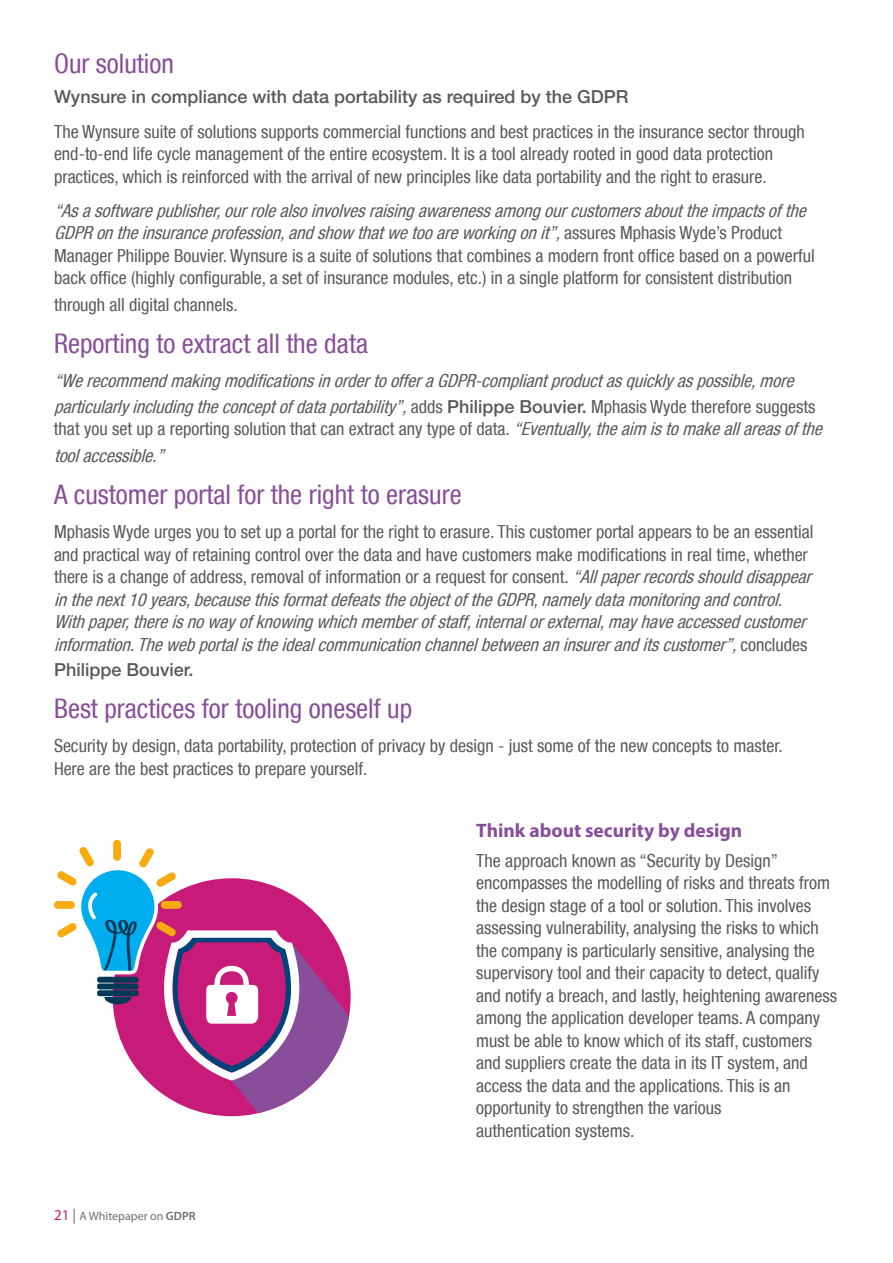
<style>
.page{position:relative;width:893px;height:1263px;background:#fff}
.page>*{position:absolute;margin:0;border:0;box-sizing:border-box;transform-origin:0 0}
.t1{font:condensed 27px "Helvetica Neue";color:#884e99}
.t2{font:700 19.5px "Myriad Pro";color:#884e99}
.t3{font:condensed 18px/22.5px "Helvetica Neue";color:#58595b}
.t4{font:italic condensed 18px/22.5px "Helvetica Neue";color:#58595b}
.t5{font:500 18px "Helvetica Neue";color:#58595b}
.t6{font:12px "Myriad Pro";color:#6d6e71}
.s1{font-style:italic}
.s2{font-style:normal}
.s3{font-weight:500;font-style:normal;font-stretch:normal}
.s4{font-size:15px;color:#c81a78}
.s5{font-size:15px}
.s6{font-weight:600}
</style>
<div class="page">
<svg style="left:57px;top:846px;width:292px;height:267px"></svg>
<div style="left:113px;top:840px;width:8px;height:21px;border:5px solid #f7ab0f"></div>
<div style="left:54px;top:901px;width:21px;height:8px;border:5px solid #f7ab0f"></div>
<h1 class="t1" style="left:54px;top:48px;width:121px">Our solution</h1>
<p class="t5" style="left:54px;top:86px;width:576px">Wynsure in compliance with data portability as required by the GDPR</p>
<p class="t3" style="left:54px;top:120px;width:752px">The Wynsure suite of solutions supports commercial functions and best practices in the insurance sector through end-to-end life cycle management of the entire ecosystem. It is a tool already rooted in good data protection practices, which is reinforced with the arrival of new principles like data portability and the right to erasure.</p>
<p class="t3" style="left:54px;top:199px;width:762px"><span class="s1">“Asasoftwarepublisher,ourrolealsoinvolvesraisingawarenessamongourcustomersabouttheimpactsofthe GDPRontheinsuranceprofession,andshow thatwetooareworkingonit”,</span>a s s u r e s M p h a s i s W y d e ’ s P r o d u c t Manager Philippe Bouvier. Wynsure is a suite of solutions that combines a modern front office based on a powerful back office (highly configurable, a set of insurance modules, etc.) in a single platform for consistent distribution</p>
<p class="t3" style="left:54px;top:294px;width:185px">through all digital channels.</p>
<h1 class="t1" style="left:54px;top:328px;width:316px">Reporting to extract all the data</h1>
<p class="t4" style="left:54px;top:368px;width:763px;line-height:25.5px">“WerecommendmakingmodificationsinordertoofferaGDPR-compliantproductasquicklyaspossible,more particularlyincludingtheconceptofdataportability”,<span class="s2">a d d s</span> <span class="s3">P h i l i p p e B o u v i e r.</span> <span class="s2">M p h a s i s W y d e t h e r e f o r e s u g g e s t s</span></p>
<p class="t3" style="left:54px;top:415px;width:775px;line-height:27px">that you set up a reporting solution that can extract any type of data. <span class="s1">“Eventually,theaim istomakeallareasofthe toolaccessible.”</span></p>
<h1 class="t1" style="left:54px;top:479px;width:409px">A customer portal for the right to erasure</h1>
<p class="t4" style="left:54px;top:520px;width:764px"><span class="s2">Mphasis Wyde urges you to set up a portal for the right to erasure. This customer portal appears to be an essential and practical way of retaining control over the data and have customers make modifications in real time, whether there is a change of address, removal of information or a request for consent.</span> “Allpaperrecordsshoulddisappear inthenext10years,becausethisformatdefeatstheobjectoftheGDPR,namelydatamonitoringandcontrol.<br>Withpaper,thereisnowayofknowingwhichmemberofstaff,internalorexternal,mayhaveaccessedcustomer information.Thewebportalistheidealcommunicationchannelbetweenaninsureranditscustomer”,<span class="s2">c o n c l u d e s</span></p>
<p class="t5" style="left:54px;top:659px;width:141px">Philippe Bouvier.</p>
<h1 class="t1" style="left:54px;top:693px;width:360px">Best practices for tooling oneself up</h1>
<p class="t3" style="left:54px;top:734px;width:730px">Security by design, data portability, protection of privacy by design - just some of the new concepts to master.<br>Here are the best practices to prepare yourself.</p>
<p class="t6" style="left:54px;top:1209px;width:143px"><span class="s4">21</span> <span class="s5">|</span> A Whitepaper on <span class="s6">GDPR</span></p>
<p class="t2" style="left:476px;top:817px;width:268px">Think about security by design</p>
<p class="t3" style="left:476px;top:849px;width:362px">The approach known as “Security by Design” encompasses the modelling of risks and threats from the design stage of a tool or solution. This involves assessing vulnerability, analysing the risks to which the company is particularly sensitive, analysing the supervisory tool and their capacity to detect, qualify and notify a breach, and lastly, heightening awareness among the application developer teams. A company must be able to know which of its staff, customers and suppliers create the data in its IT system, and access the data and the applications. This is an opportunity to strengthen the various<br>authentication systems.</p>
</div>
